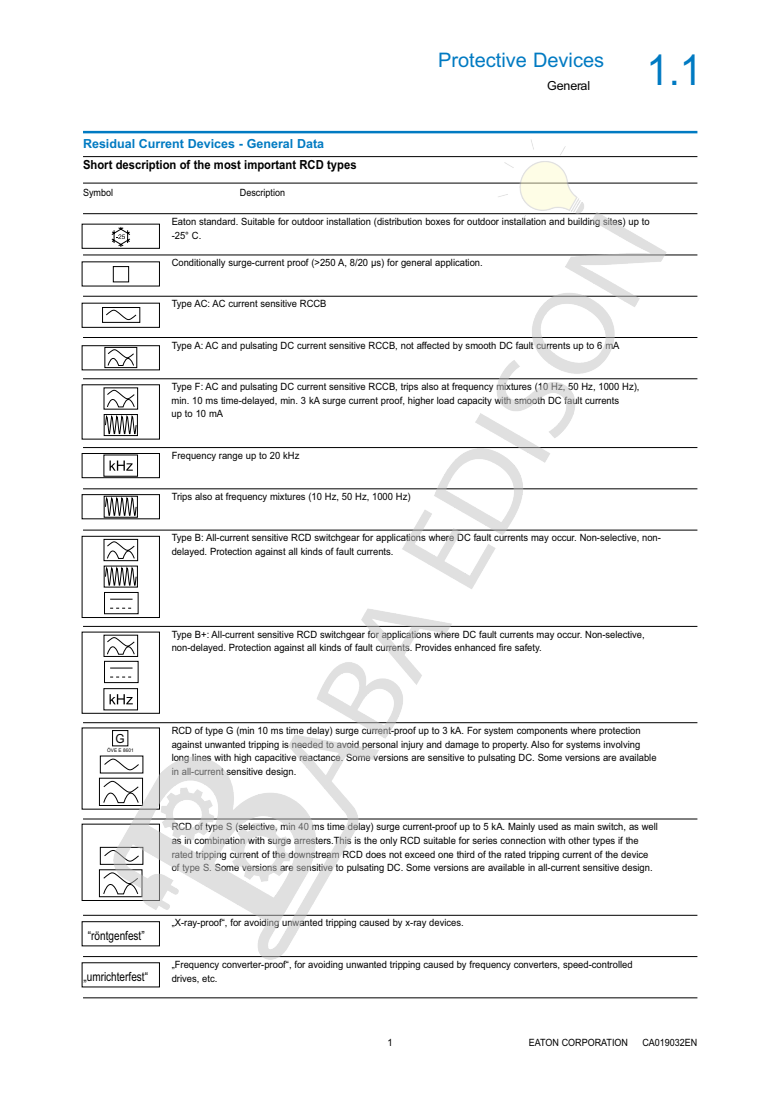
<style>
.page{position:relative;width:780px;height:1099px;background:#fff}
.page>*{position:absolute;margin:0;border:0;box-sizing:border-box;transform-origin:0 0}
.t1{font:42.5px "Arial";color:#007ac2;scale:.94 1}
.t2{font:20px "Arial";color:#007ac2}
.t3{font:700 12.5px "Arial";color:#000;scale:.9 1}
.t4{font:700 12.5px "Arial";color:#007ac2}
.t5{font:12.5px "Arial";color:#000;scale:.8 1}
.t6{font:12.5px "Arial";color:#000}
.t7{font:12.5px "Arial";color:#000;scale:.94 1}
.t8{font:10px/13.8px "Arial";color:#000;scale:.94 1}
.t9{font:10px "Arial";color:#000;scale:.9 1}
.t10{font:5px "Arial";color:#000;scale:.94 1}
</style>
<div class="page">
<hr style="left:83px;top:131px;width:614px;height:2px;background:#007ac2">
<hr style="left:83px;top:156px;width:614px;height:1px;background:#000">
<hr style="left:83px;top:183px;width:614px;height:1px;background:#000">
<hr style="left:83px;top:213px;width:614px;height:1px;background:#000">
<hr style="left:83px;top:255px;width:614px;height:1px;background:#000">
<hr style="left:83px;top:296px;width:614px;height:1px;background:#000">
<hr style="left:83px;top:337px;width:614px;height:1px;background:#000">
<hr style="left:83px;top:378px;width:614px;height:1px;background:#000">
<hr style="left:83px;top:447px;width:614px;height:1px;background:#000">
<hr style="left:83px;top:488px;width:614px;height:1px;background:#000">
<hr style="left:83px;top:530px;width:614px;height:1px;background:#000">
<hr style="left:83px;top:626px;width:614px;height:1px;background:#000">
<hr style="left:83px;top:722px;width:614px;height:1px;background:#000">
<hr style="left:83px;top:818px;width:614px;height:1px;background:#000">
<hr style="left:83px;top:915px;width:614px;height:1px;background:#000">
<hr style="left:83px;top:956px;width:614px;height:1px;background:#000">
<hr style="left:83px;top:997px;width:614px;height:1px;background:#000">
<div style="left:82px;top:224px;width:78px;height:25px;border:1px solid #000"></div>
<svg style="left:99px;top:846px;width:14px;height:51px"></svg>
<svg style="left:99px;top:755px;width:14px;height:51px"></svg>
<div style="left:112px;top:730px;width:16px;height:16px;border:1px solid #000"></div>
<div style="left:82px;top:921px;width:78px;height:25px;border:1px solid #000"></div>
<div style="left:82px;top:536px;width:78px;height:82px;background:#fff;border:1px solid #000"></div>
<svg style="left:103px;top:539px;width:10px;height:75px"></svg>
<svg style="left:103px;top:634px;width:10px;height:49px"></svg>
<svg style="left:109px;top:694px;width:4px;height:10px"></svg>
<svg style="left:102px;top:307px;width:11px;height:16px"></svg>
<div style="left:82px;top:303px;width:78px;height:25px;border:1px solid #000"></div>
<svg style="left:104px;top:347px;width:9px;height:21px"></svg>
<div style="left:82px;top:345px;width:78px;height:25px;border:1px solid #000"></div>
<svg style="left:109px;top:460px;width:4px;height:10px"></svg>
<div style="left:82px;top:453px;width:78px;height:25px;border:1px solid #000"></div>
<svg style="left:104px;top:496px;width:9px;height:21px"></svg>
<div style="left:82px;top:494px;width:78px;height:25px;border:1px solid #000"></div>
<svg style="left:103px;top:387px;width:10px;height:50px"></svg>
<img style="left:113px;top:139px;width:553px;height:820px">
<h2 class="t2" style="left:438px;top:52px;width:168px">Protective Devices</h2>
<p class="t6" style="left:547px;top:80px;width:45px">General</p>
<h1 class="t1" style="left:646px;top:54px;width:61px">1.1</h1>
<p class="t4" style="left:83px;top:138px;width:243px">Residual Current Devices - General Data</p>
<p class="t3" style="left:83px;top:160px;width:305px">Short description of the most important RCD types</p>
<p class="t9" style="left:83px;top:188px;width:35px">Symbol</p>
<p class="t9" style="left:240px;top:188px;width:52px">Description</p>
<p class="t8" style="left:172px;top:215px;width:510px">Eaton standard. Suitable for outdoor installation (distribution boxes for outdoor installation and building sites) up to -25° C.</p>
<p class="t8" style="left:172px;top:257px;width:332px">Conditionally surge-current proof (&gt;250 A, 8/20 µs) for general application.</p>
<p class="t8" style="left:172px;top:298px;width:166px">Type AC: AC current sensitive RCCB</p>
<p class="t8" style="left:172px;top:339px;width:478px">Type A: AC and pulsating DC current sensitive RCCB, not affected by smooth DC fault currents up to 6 mA</p>
<p class="t8" style="left:172px;top:380px;width:499px">Type F: AC and pulsating DC current sensitive RCCB, trips also at frequency mixtures (10 Hz, 50 Hz, 1000 Hz), min. 10 ms time-delayed, min. 3 kA surge current proof, higher load capacity with smooth DC fault currents<br>up to 10 mA</p>
<p class="t8" style="left:172px;top:449px;width:137px">Frequency range up to 20 kHz</p>
<p class="t8" style="left:172px;top:490px;width:256px">Trips also at frequency mixtures (10 Hz, 50 Hz, 1000 Hz)</p>
<p class="t8" style="left:172px;top:532px;width:522px">Type B: All-current sensitive RCD switchgear for applications where DC fault currents may occur. Non-selective, non&shy;delayed. Protection against all kinds of fault currents.</p>
<p class="t7" style="left:116px;top:733px;width:11px">G</p>
<p class="t10" style="left:107px;top:748px;width:30px">ÖVE E 8601</p>
<p class="t8" style="left:172px;top:628px;width:505px">Type B+: All-current sensitive RCD switchgear for applications where DC fault currents may occur. Non-selective, non-delayed. Protection against all kinds of fault currents. Provides enhanced fire safety.</p>
<p class="t8" style="left:172px;top:724px;width:517px">RCD of type G (min 10 ms time delay) surge current-proof up to 3 kA. For system components where protection against unwanted tripping is needed to avoid personal injury and damage to property. Also for systems involving long lines with high capacitive reactance. Some versions are sensitive to pulsating DC. Some versions are available in all-current sensitive design.</p>
<p class="t8" style="left:172px;top:820px;width:519px">RCD of type S (selective, min 40 ms time delay) surge current-proof up to 5 kA. Mainly used as main switch, as well as in combination with surge arresters.This is the only RCD suitable for series connection with other types if the rated tripping current of the downstream RCD does not exceed one third of the rated tripping current of the device of type S. Some versions are sensitive to pulsating DC. Some versions are available in all-current sensitive design.</p>
<p class="t8" style="left:172px;top:917px;width:312px">„X-ray-proof“, for avoiding unwanted tripping caused by x-ray devices.</p>
<p class="t8" style="left:172px;top:958px;width:492px">„Frequency converter-proof“, for avoiding unwanted tripping caused by frequency converters, speed-controlled</p>
<p class="t5" style="left:88px;top:930px;width:72px">“röntgenfest”</p>
<p class="t5" style="left:83px;top:971px;width:82px">„umrichterfest“</p>
<p class="t8" style="left:172px;top:972px;width:50px">drives, etc.</p>
<p class="t8" style="left:387px;top:1036px;width:7px">1</p>
<p class="t9" style="left:528px;top:1039px;width:112px">EATON CORPORATION</p>
<p class="t9" style="left:642px;top:1039px;width:63px">CA019032EN</p>
</div>
